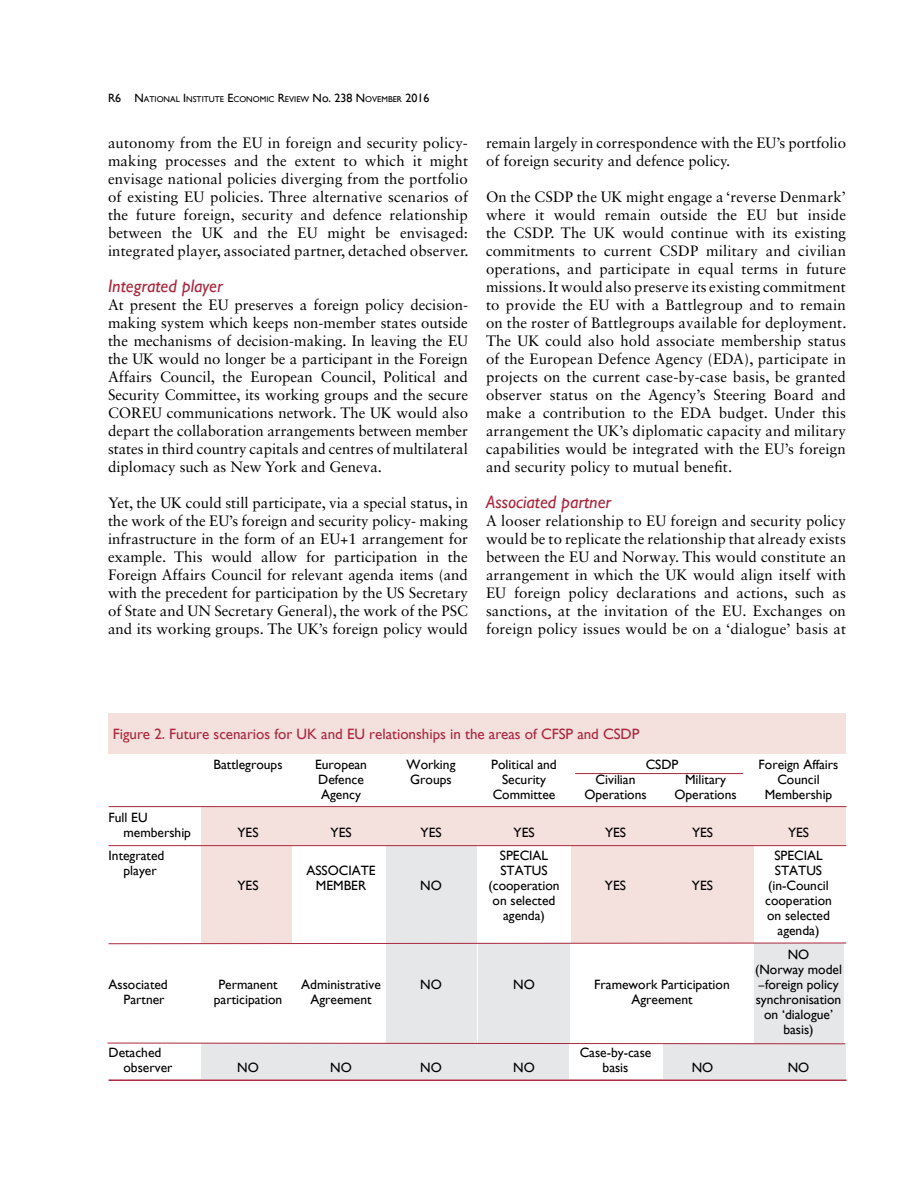
<style>
.page{position:relative;width:918px;height:1188px;background:#fff}
.page>*{position:absolute;margin:0;border:0;box-sizing:border-box;transform-origin:0 0}
.t1{font:italic 18px "Gill Sans";color:#aa273d}
.t2{font:15px/18px "Sabon LT Std";color:#000;text-align:justify}
.t3{font:15px "Gill Sans";color:#aa273d}
.t4{font:13.5px/15px "Gill Sans";color:#000;text-align:center}
.t5{font:8.4px "Gill Sans";color:#000}
.s1{font-size:12px}
</style>
<div class="page">
<div style="left:202px;top:807px;width:644px;height:37px;background:#f4e0dd"></div>
<div style="left:202px;top:845px;width:90px;height:98px;background:#f4e0dd"></div>
<div style="left:571px;top:845px;width:183px;height:98px;background:#f4e0dd"></div>
<div style="left:386px;top:845px;width:91px;height:198px;background:#e6e7e8"></div>
<div style="left:478px;top:944px;width:92px;height:99px;background:#e6e7e8"></div>
<div style="left:754px;top:944px;width:90px;height:99px;background:#e6e7e8"></div>
<div style="left:202px;top:1044px;width:367px;height:35px;background:#e6e7e8"></div>
<div style="left:663px;top:1044px;width:183px;height:35px;background:#e6e7e8"></div>
<hr style="left:109px;top:806px;width:738px;height:1px;background:#aa273d">
<hr style="left:109px;top:1079px;width:738px;height:2px;background:#aa273d">
<div style="left:109px;top:713px;width:737px;height:41px;background:#f4e0dd"></div>
<hr style="left:109px;top:845px;width:737px;height:1px;background:#aa273d">
<svg style="left:108px;top:942px;width:739px;height:2px"></svg>
<svg style="left:107px;top:1042px;width:739px;height:3px"></svg>
<hr style="left:575px;top:773px;width:168px;height:1px;background:#aa273d">
<p class="t5" style="left:108px;top:94px;width:323px"><span class="s1">R6</span> <span class="s1">N</span>ATIONAL <span class="s1">I</span> NSTITUTE <span class="s1">E</span>CONOMIC <span class="s1">R</span>EVIEW <span class="s1">No. 238</span> <span class="s1">N</span> OVEMBER <span class="s1">2016</span></p>
<p class="t2" style="left:108px;top:134px;width:362px">autonomy from the EU in foreign and security policy&shy;making processes and the extent to which it might envisage national policies diverging from the portfolio of existing EU policies. Three alternative scenarios of the future foreign, security and defence relationship between the UK and the EU might be envisaged: integrated player, associated partner, detached observer.</p>
<p class="t1" style="left:108px;top:276px;width:116px">Integrated player</p>
<p class="t2" style="left:108px;top:296px;width:362px">At present the EU preserves a foreign policy decision&shy;making system which keeps non-member states outside the mechanisms of decision-making. In leaving the EU the UK would no longer be a participant in the Foreign Affairs Council, the European Council, Political and Security Committee, its working groups and the secure COREU communications network. The UK would also depart the collaboration arrangements between member states in third country capitals and centres of multilateral diplomacy such as New York and Geneva.</p>
<p class="t2" style="left:108px;top:494px;width:362px">Yet, the UK could still participate, via a special status, in the work of the EU’s foreign and security policy- making infrastructure in the form of an EU+1 arrangement for example. This would allow for participation in the Foreign Affairs Council for relevant agenda items (and with the precedent for participation by the US Secretary of State and UN Secretary General), the work of the PSC and its working groups. The UK’s foreign policy would</p>
<p class="t2" style="left:486px;top:134px;width:362px">remain largely in correspondence with the EU’s portfolio of foreign security and defence policy.</p>
<p class="t2" style="left:486px;top:188px;width:362px">On the CSDP the UK might engage a ‘reverse Denmark’ where it would remain outside the EU but inside the CSDP. The UK would continue with its existing commitments to current CSDP military and civilian operations, and participate in equal terms in future missions. It would also preserve its existing commitment to provide the EU with a Battlegroup and to remain on the roster of Battlegroups available for deployment.<br>The UK could also hold associate membership status of the European Defence Agency (EDA), participate in projects on the current case-by-case basis, be granted observer status on the Agency’s Steering Board and make a contribution to the EDA budget. Under this arrangement the UK’s diplomatic capacity and military capabilities would be integrated with the EU’s foreign and security policy to mutual benefit.</p>
<p class="t1" style="left:486px;top:492px;width:127px">Associated partner</p>
<p class="t2" style="left:486px;top:512px;width:362px">A looser relationship to EU foreign and security policy would be to replicate the relationship that already exists between the EU and Norway. This would constitute an arrangement in which the UK would align itself with EU foreign policy declarations and actions, such as sanctions, at the invitation of the EU. Exchanges on foreign policy issues would be on a ‘dialogue’ basis at</p>
<p class="t3" style="left:113px;top:725px;width:528px">Figure 2. Future scenarios for UK and EU relationships in the areas of CFSP and CSDP</p>
<p class="t4" style="left:124px;top:810px;width:69px;text-align:left;text-indent:-15px">Full EU membership</p>
<p class="t4" style="left:214px;top:757px;width:71px">Battlegroups</p>
<p class="t4" style="left:315px;top:757px;width:54px">European</p>
<p class="t4" style="left:407px;top:757px;width:50px">Working</p>
<p class="t4" style="left:491px;top:757px;width:67px">Political and</p>
<p class="t4" style="left:646px;top:757px;width:34px">CSDP</p>
<p class="t4" style="left:759px;top:757px;width:81px">Foreign Affairs</p>
<p class="t4" style="left:318px;top:772px;width:47px">Defence</p>
<p class="t4" style="left:410px;top:772px;width:43px">Groups</p>
<p class="t4" style="left:502px;top:772px;width:46px">Security</p>
<p class="t4" style="left:596px;top:772px;width:41px">Civilian</p>
<p class="t4" style="left:685px;top:772px;width:42px">Military</p>
<p class="t4" style="left:777px;top:772px;width:44px">Council</p>
<p class="t4" style="left:321px;top:786px;width:41px">Agency</p>
<p class="t4" style="left:493px;top:786px;width:64px">Committee</p>
<p class="t4" style="left:584px;top:786px;width:64px">Operations</p>
<p class="t4" style="left:674px;top:786px;width:64px">Operations</p>
<p class="t4" style="left:765px;top:786px;width:69px">Membership</p>
<p class="t4" style="left:238px;top:825px;width:23px">YES</p>
<p class="t4" style="left:331px;top:825px;width:23px">YES</p>
<p class="t4" style="left:421px;top:825px;width:23px">YES</p>
<p class="t4" style="left:514px;top:825px;width:23px">YES</p>
<p class="t4" style="left:605px;top:825px;width:23px">YES</p>
<p class="t4" style="left:692px;top:825px;width:23px">YES</p>
<p class="t4" style="left:788px;top:825px;width:23px">YES</p>
<p class="t4" style="left:109px;top:848px;width:57px">Integrated</p>
<p class="t4" style="left:500px;top:848px;width:50px">SPECIAL</p>
<p class="t4" style="left:774px;top:848px;width:50px">SPECIAL</p>
<p class="t4" style="left:124px;top:863px;width:35px">player</p>
<p class="t4" style="left:306px;top:863px;width:71px">ASSOCIATE</p>
<p class="t4" style="left:500px;top:863px;width:49px">STATUS</p>
<p class="t4" style="left:775px;top:863px;width:49px">STATUS</p>
<p class="t4" style="left:237px;top:878px;width:23px">YES</p>
<p class="t4" style="left:316px;top:878px;width:52px">MEMBER</p>
<p class="t4" style="left:420px;top:878px;width:23px">NO</p>
<p class="t4" style="left:488px;top:878px;width:73px">(cooperation</p>
<p class="t4" style="left:605px;top:878px;width:23px">YES</p>
<p class="t4" style="left:692px;top:878px;width:23px">YES</p>
<p class="t4" style="left:768px;top:878px;width:62px">(in-Council</p>
<p class="t4" style="left:493px;top:893px;width:64px">on selected</p>
<p class="t4" style="left:765px;top:893px;width:68px">cooperation</p>
<p class="t4" style="left:503px;top:908px;width:43px">agenda)</p>
<p class="t4" style="left:767px;top:908px;width:64px">on selected agenda)</p>
<p class="t4" style="left:755px;top:947px;width:89px">NO<br>(Norway model</p>
<p class="t4" style="left:109px;top:977px;width:61px">Associated</p>
<p class="t4" style="left:218px;top:977px;width:61px">Permanent</p>
<p class="t4" style="left:301px;top:977px;width:81px">Administrative</p>
<p class="t4" style="left:420px;top:977px;width:23px">NO</p>
<p class="t4" style="left:513px;top:977px;width:23px">NO</p>
<p class="t4" style="left:594px;top:977px;width:137px">Framework Participation</p>
<p class="t4" style="left:758px;top:977px;width:82px">–foreign policy</p>
<p class="t4" style="left:124px;top:992px;width:43px">Partner</p>
<p class="t4" style="left:214px;top:992px;width:70px">participation</p>
<p class="t4" style="left:310px;top:992px;width:63px">Agreement</p>
<p class="t4" style="left:631px;top:992px;width:63px">Agreement</p>
<p class="t4" style="left:756px;top:992px;width:87px">synchronisation on ‘dialogue’ basis)</p>
<p class="t4" style="left:109px;top:1045px;width:54px">Detached</p>
<p class="t4" style="left:580px;top:1045px;width:73px">Case-by-case</p>
<p class="t4" style="left:124px;top:1060px;width:50px">observer</p>
<p class="t4" style="left:237px;top:1060px;width:23px">NO</p>
<p class="t4" style="left:330px;top:1060px;width:23px">NO</p>
<p class="t4" style="left:420px;top:1060px;width:23px">NO</p>
<p class="t4" style="left:513px;top:1060px;width:23px">NO</p>
<p class="t4" style="left:603px;top:1060px;width:27px">basis</p>
<p class="t4" style="left:692px;top:1060px;width:23px">NO</p>
<p class="t4" style="left:788px;top:1060px;width:23px">NO</p>
</div>
